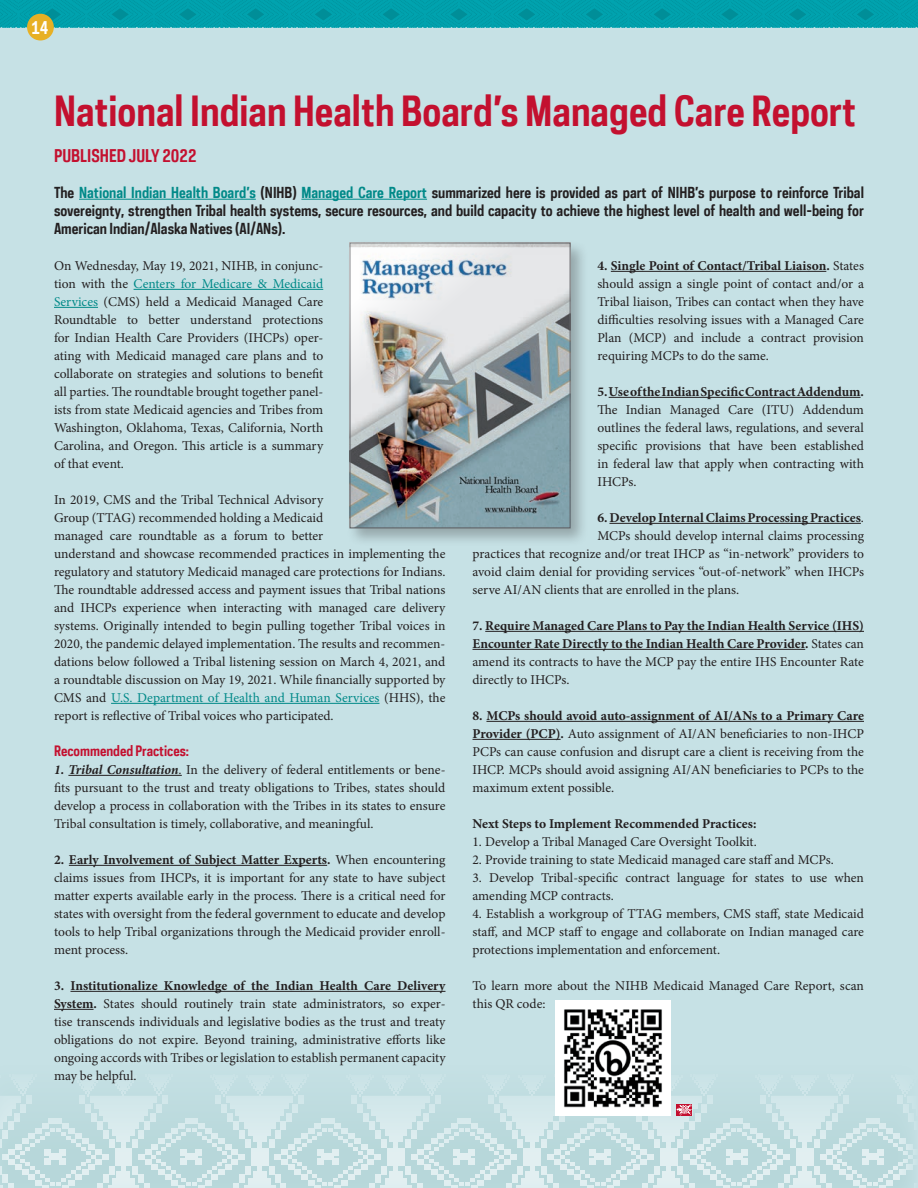
<style>
.page{position:relative;width:918px;height:1188px;background:#c6e1e5}
.page>*{position:absolute;margin:0;border:0;box-sizing:border-box;transform-origin:0 0}
.t1{font:700 39px "Polaris Condensed";color:#c3102f}
.t2{font:700 16.5px "Polaris Condensed";color:#c3102f}
.t3{font:700 16.5px "Polaris Condensed";color:#fff}
.t4{font:700 14.25px/18px "Polaris Condensed";color:#231f20;text-align:justify}
.t5{font:13.5px/18px "Minion Pro";color:#231f20;text-align:justify}
.t6{font:700 13.5px/18px "Minion Pro";color:#231f20;text-align:justify}
.t7{font:700 13.5px "Polaris Condensed";color:#c3102f}
.s1{color:#008988}
.s2{font-weight:700;font-style:italic}
.s3{font-style:italic}
.s4{font-weight:700}
.s5{font-weight:400}
</style>
<div class="page">
<svg style="left:0;top:1074px;width:913px;height:114px"></svg>
<hr style="left:79px;top:199px;width:177px;height:1px;background:#008988">
<hr style="left:301px;top:199px;width:126px;height:1px;background:#008988">
<hr style="left:134px;top:289px;width:189px;height:1px;background:#008988">
<hr style="left:54px;top:307px;width:44px;height:1px;background:#008988">
<hr style="left:111px;top:703px;width:268px;height:1px;background:#008988">
<hr style="left:68px;top:775px;width:114px;height:1px;background:#231f20">
<hr style="left:69px;top:865px;width:258px;height:1px;background:#231f20">
<hr style="left:70px;top:991px;width:375px;height:1px;background:#231f20">
<hr style="left:54px;top:1009px;width:40px;height:1px;background:#231f20">
<hr style="left:611px;top:271px;width:215px;height:1px;background:#231f20">
<hr style="left:609px;top:397px;width:252px;height:1px;background:#231f20">
<hr style="left:609px;top:523px;width:252px;height:1px;background:#231f20">
<hr style="left:485px;top:631px;width:379px;height:1px;background:#231f20">
<hr style="left:472px;top:649px;width:333px;height:1px;background:#231f20">
<hr style="left:486px;top:721px;width:378px;height:1px;background:#231f20">
<hr style="left:472px;top:739px;width:89px;height:1px;background:#231f20">
<img style="left:555px;top:1001px;width:115px;height:115px">
<img style="left:677px;top:1105px;width:15px;height:11px">
<div style="left:347px;top:240px;width:242px;height:306px;background:#231f20;opacity:.3"></div>
<img style="left:350px;top:243px;width:220px;height:285px">
<svg style="left:0;top:0;width:918px;height:28px;background:#029faa"></svg>
<div style="left:27px;top:14px;width:27px;height:26px;background:#e7b025;border-radius:50%"></div>
<p class="t3" style="left:31px;top:17px;width:19px">14</p>
<h1 class="t1" style="left:54px;top:85px;width:804px">National Indian Health Board’s Managed Care Report</h1>
<p class="t2" style="left:54px;top:145px;width:144px">PUBLISHED JULY 2022</p>
<p class="t4" style="left:54px;top:183px;width:812px">The <span class="s1">National Indian Health Board’s</span> (NIHB) <span class="s1">Managed Care Report</span> summarized here is provided as part of NIHB’s purpose to reinforce Tribal sovereignty, strengthen Tribal health systems, secure resources, and build capacity to achieve the highest level of health and well-being for American Indian/Alaska Natives (AI/ANs).</p>
<p class="t5" style="left:54px;top:257px;width:271px">On Wednesday, May 19, 2021, NIHB, in conjunc&shy;tion with the <span class="s1">Centers for Medicare &amp; Medicaid Services</span> (CMS) held a Medicaid Managed Care Roundtable to better understand protections for Indian Health Care Providers (IHCPs) oper&shy;ating with Medicaid managed care plans and to collaborate on strategies and solutions to benefit all parties. The roundtable brought together panel&shy;ists from state Medicaid agencies and Tribes from Washington, Oklahoma, Texas, California, North Carolina, and Oregon. This article is a summary of that event.</p>
<p class="t5" style="left:54px;top:491px;width:393px;text-align:left">In 2019, CMS and the Tribal Technical Advisory<br>Group (TTAG) recommended holding a Medicaid<br>managed care roundtable as a forum to better<br>understand and showcase recommended practices in implementing the regulatory and statutory Medicaid managed care protections for Indians.<br>The roundtable addressed access and payment issues that Tribal nations and IHCPs experience when interacting with managed care delivery systems. Originally intended to begin pulling together Tribal voices in 2020, the pandemic delayed implementation. The results and recommen&shy;dations below followed a Tribal listening session on March 4, 2021, and a roundtable discussion on May 19, 2021. While financially supported by CMS and <span class="s1">U.S. Department of Health and Human Services</span> (HHS), the report is reflective of Tribal voices who participated.</p>
<p class="t7" style="left:54px;top:742px;width:137px">Recommended Practices:</p>
<p class="t5" style="left:54px;top:761px;width:393px"><span class="s2">1. Tribal Consultation</span><span class="s3">.</span> In the delivery of federal entitlements or bene&shy;fits pursuant to the trust and treaty obligations to Tribes, states should develop a process in collaboration with the Tribes in its states to ensure Tribal consultation is timely, collaborative, and meaningful.</p>
<p class="t5" style="left:54px;top:851px;width:393px"><span class="s4">2. Early Involvement of Subject Matter Experts.</span> When encountering claims issues from IHCPs, it is important for any state to have subject matter experts available early in the process. There is a critical need for states with oversight from the federal government to educate and develop tools to help Tribal organizations through the Medicaid provider enroll&shy;ment process.</p>
<p class="t5" style="left:54px;top:977px;width:393px"><span class="s4">3. Institutionalize Knowledge of the Indian Health Care Delivery System.</span> States should routinely train state administrators, so exper&shy;tise transcends individuals and legislative bodies as the trust and treaty obligations do not expire. Beyond training, administrative efforts like ongoing accords with Tribes or legislation to establish permanent capacity may be helpful.</p>
<p class="t5" style="left:597px;top:257px;width:268px"><span class="s4">4. Single Point of Contact/Tribal Liaison.</span> States should assign a single point of contact and/or a Tribal liaison, Tribes can contact when they have difficulties resolving issues with a Managed Care Plan (MCP) and include a contract provision requiring MCPs to do the same.</p>
<p class="t6" style="left:597px;top:382px;width:268px">5. Use of the Indian Specific Contract Addendum.</p>
<p class="t5" style="left:597px;top:401px;width:268px">The Indian Managed Care (ITU) Addendum outlines the federal laws, regulations, and several specific provisions that have been established in federal law that apply when contracting with IHCPs.</p>
<p class="t6" style="left:597px;top:508px;width:268px">6. Develop Internal Claims Processing Practices<span class="s5">.</span></p>
<p class="t5" style="left:597px;top:527px;width:268px">MCPs should develop internal claims processing</p>
<p class="t5" style="left:473px;top:545px;width:393px">practices that recognize and/or treat IHCP as “in-network” providers to</p>
<p class="t5" style="left:473px;top:563px;width:393px">avoid claim denial for providing services “out-of-network” when IHCPs</p>
<p class="t5" style="left:473px;top:581px;width:268px">serve AI/AN clients that are enrolled in the plans.</p>
<p class="t6" style="left:473px;top:616px;width:393px">7. Require Managed Care Plans to Pay the Indian Health Service (IHS)<br>Encounter Rate Directly to the Indian Health Care Provider. <span class="s5">States can amend its contracts to have the MCP pay the entire IHS Encounter Rate directly to IHCPs.</span></p>
<p class="t5" style="left:473px;top:707px;width:393px"><span class="s4">8. MCPs should avoid auto-assignment of AI/ANs to a Primary Care Provider (PCP).</span> Auto assignment of AI/AN beneficiaries to non-IHCP PCPs can cause confusion and disrupt care a client is receiving from the IHCP. MCPs should avoid assigning AI/AN beneficiaries to PCPs to the maximum extent possible.</p>
<p class="t6" style="left:473px;top:814px;width:285px">Next Steps to Implement Recommended Practices:</p>
<p class="t5" style="left:473px;top:833px;width:286px">1. Develop a Tribal Managed Care Oversight Toolkit.</p>
<p class="t5" style="left:473px;top:851px;width:363px">2. Provide training to state Medicaid managed care staff and MCPs.</p>
<p class="t5" style="left:473px;top:869px;width:393px">3. Develop Tribal-specific contract language for states to use when amending MCP contracts.</p>
<p class="t5" style="left:473px;top:905px;width:393px">4. Establish a workgroup of TTAG members, CMS staff, state Medicaid staff, and MCP staff to engage and collaborate on Indian managed care protections implementation and enforcement.</p>
<p class="t5" style="left:473px;top:977px;width:393px">To learn more about the NIHB Medicaid Managed Care Report, scan this QR code:</p>
</div>
